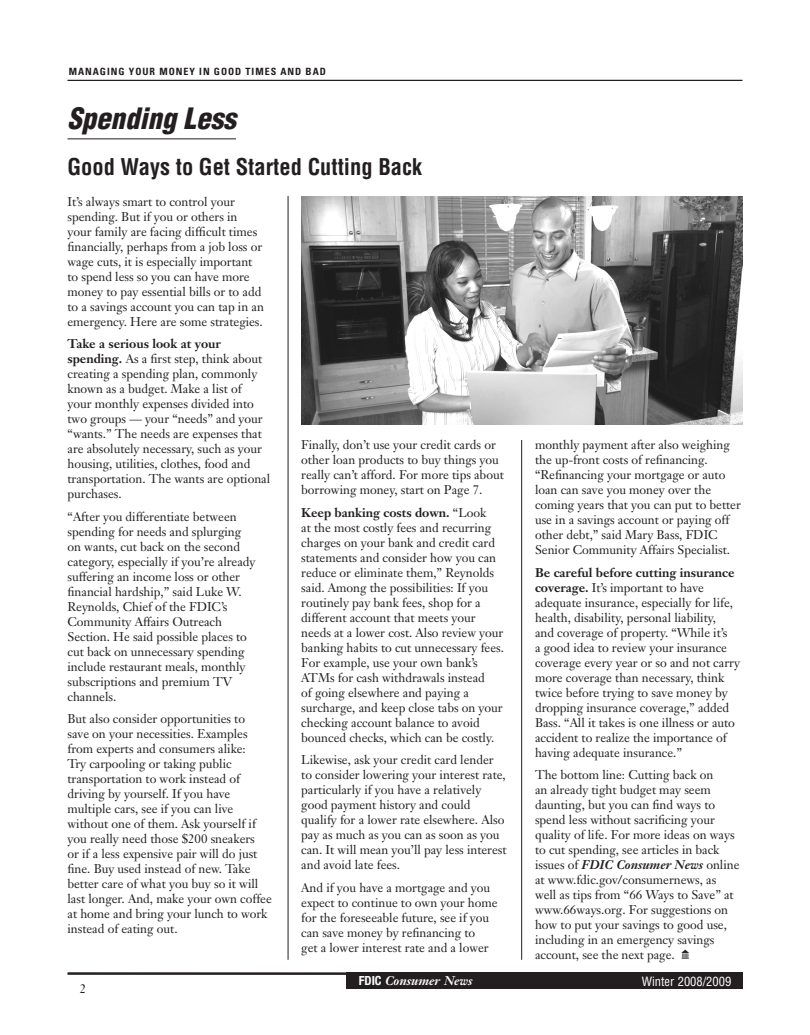
<style>
.page{position:relative;width:810px;height:1035px;background:#fff}
.page>*{position:absolute;margin:0;border:0;box-sizing:border-box;transform-origin:0 0}
.t1{font:italic 900 condensed 28.75px "Helvetica";color:#231f20}
.t2{font:700 condensed 22.5px "Helvetica";color:#231f20}
.t3{font:12.5px/15px "Janson Text";letter-spacing:-.005em;color:#231f20}
.t4{font:italic 700 12.5px "Janson Text";color:#fff}
.t5{font:condensed 12.5px "Helvetica";color:#fff}
.t6{font:700 condensed 10px "Univers";letter-spacing:.1em;color:#231f20}
.s1{font-weight:700}
.s2{font-weight:700;font-style:italic}
.s3{font-family:"Carta"}
.s4{font-family:"Helvetica Neue";font-style:normal;font-stretch:condensed}
</style>
<div class="page">
<hr style="left:68px;top:80px;width:675px;height:1px;background:#231f20">
<hr style="left:68px;top:972px;width:675px;height:3px;background:#231f20">
<div style="left:346px;top:972px;width:396px;height:17px;background:#231f20"></div>
<hr style="left:68px;top:139px;width:168px;height:1px;background:#231f20">
<img style="left:301px;top:197px;width:441px;height:228px">
<hr style="left:288px;top:196px;width:1px;height:764px;background:#231f20">
<hr style="left:521px;top:440px;width:1px;height:520px;background:#231f20">
<p class="t6" style="left:69px;top:66px;width:259px">MANAGING YOUR MONEY IN GOOD TIMES AND BAD</p>
<h1 class="t1" style="left:68px;top:100px;width:170px">Spending Less</h1>
<h2 class="t2" style="left:68px;top:153px;width:356px">Good Ways to Get Started Cutting Back</h2>
<p class="t3" style="left:68px;top:194px;width:198px">It’s always smart to control your spending. But if you or others in your family are facing difficult times financially, perhaps from a job loss or wage cuts, it is especially important to spend less so you can have more money to pay essential bills or to add to a savings account you can tap in an emergency. Here are some strategies.</p>
<p class="t3" style="left:68px;top:336px;width:204px"><span class="s1">Take a serious look at your spending.</span> As a first step, think about creating a spending plan, commonly known as a budget. Make a list of<br>your monthly expenses divided into two groups — your “needs” and your “wants.” The needs are expenses that are absolutely necessary, such as your housing, utilities, clothes, food and transportation. The wants are optional purchases.</p>
<p class="t3" style="left:68px;top:509px;width:190px">“After you differentiate between spending for needs and splurging on wants, cut back on the second category, especially if you’re already suffering an income loss or other financial hardship,” said Luke W.<br>Reynolds, Chief of the FDIC’s<br>Community Affairs Outreach<br>Section. He said possible places to cut back on unnecessary spending include restaurant meals, monthly subscriptions and premium TV channels.</p>
<p class="t3" style="left:68px;top:711px;width:206px">But also consider opportunities to<br>save on your necessities. Examples from experts and consumers alike:<br>Try carpooling or taking public transportation to work instead of driving by yourself. If you have multiple cars, see if you can live without one of them. Ask yourself if you really need those $200 sneakers<br>or if a less expensive pair will do just fine. Buy used instead of new. Take better care of what you buy so it will last longer. And, make your own coffee at home and bring your lunch to work instead of eating out.</p>
<p class="t3" style="left:301px;top:438px;width:204px">Finally, don’t use your credit cards or other loan products to buy things you really can’t afford. For more tips about borrowing money, start on Page 7.</p>
<p class="t3" style="left:301px;top:505px;width:204px"><span class="s1">Keep banking costs down.</span> “Look<br>at the most costly fees and recurring charges on your bank and credit card statements and consider how you can reduce or eliminate them,” Reynolds said. Among the possibilities: If you routinely pay bank fees, shop for a different account that meets your needs at a lower cost. Also review your banking habits to cut unnecessary fees.<br>For example, use your own bank’s ATMs for cash withdrawals instead<br>of going elsewhere and paying a surcharge, and keep close tabs on your checking account balance to avoid bounced checks, which can be costly.</p>
<p class="t3" style="left:301px;top:753px;width:207px">Likewise, ask your credit card lender to consider lowering your interest rate, particularly if you have a relatively good payment history and could qualify for a lower rate elsewhere. Also pay as much as you can as soon as you can. It will mean you’ll pay less interest and avoid late fees.</p>
<p class="t3" style="left:301px;top:880px;width:198px">And if you have a mortgage and you expect to continue to own your home for the foreseeable future, see if you can save money by refinancing to<br>get a lower interest rate and a lower</p>
<p class="t3" style="left:535px;top:438px;width:207px">monthly payment after also weighing the up-front costs of refinancing. “Refinancing your mortgage or auto loan can save you money over the coming years that you can put to better use in a savings account or paying off other debt,” said Mary Bass, FDIC Senior Community Affairs Specialist.</p>
<p class="t3" style="left:535px;top:565px;width:206px"><span class="s1">Be careful before cutting insurance coverage.</span> It’s important to have adequate insurance, especially for life, health, disability, personal liability,<br>and coverage of property. “While it’s<br>a good idea to review your insurance coverage every year or so and not carry more coverage than necessary, think twice before trying to save money by dropping insurance coverage,” added Bass. “All it takes is one illness or auto accident to realize the importance of having adequate insurance.”</p>
<p class="t3" style="left:535px;top:768px;width:206px">The bottom line: Cutting back on<br>an already tight budget may seem daunting, but you can find ways to spend less without sacrificing your quality of life. For more ideas on ways to cut spending, see articles in back issues of <span class="s2">FDIC Consumer News</span> online at www.fdic.gov/consumernews, as well as tips from “66 Ways to Save” at www.66ways.org. For suggestions on how to put your savings to good use, including in an emergency savings account, see the next page. <span class="s3">Q</span></p>
<p class="t3" style="left:80px;top:982px;width:8px">2</p>
<p class="t4" style="left:359px;top:973px;width:115px"><span class="s4">FDIC</span> Consumer News</p>
<p class="t5" style="left:642px;top:973px;width:91px">Winter 2008/2009</p>
</div>
